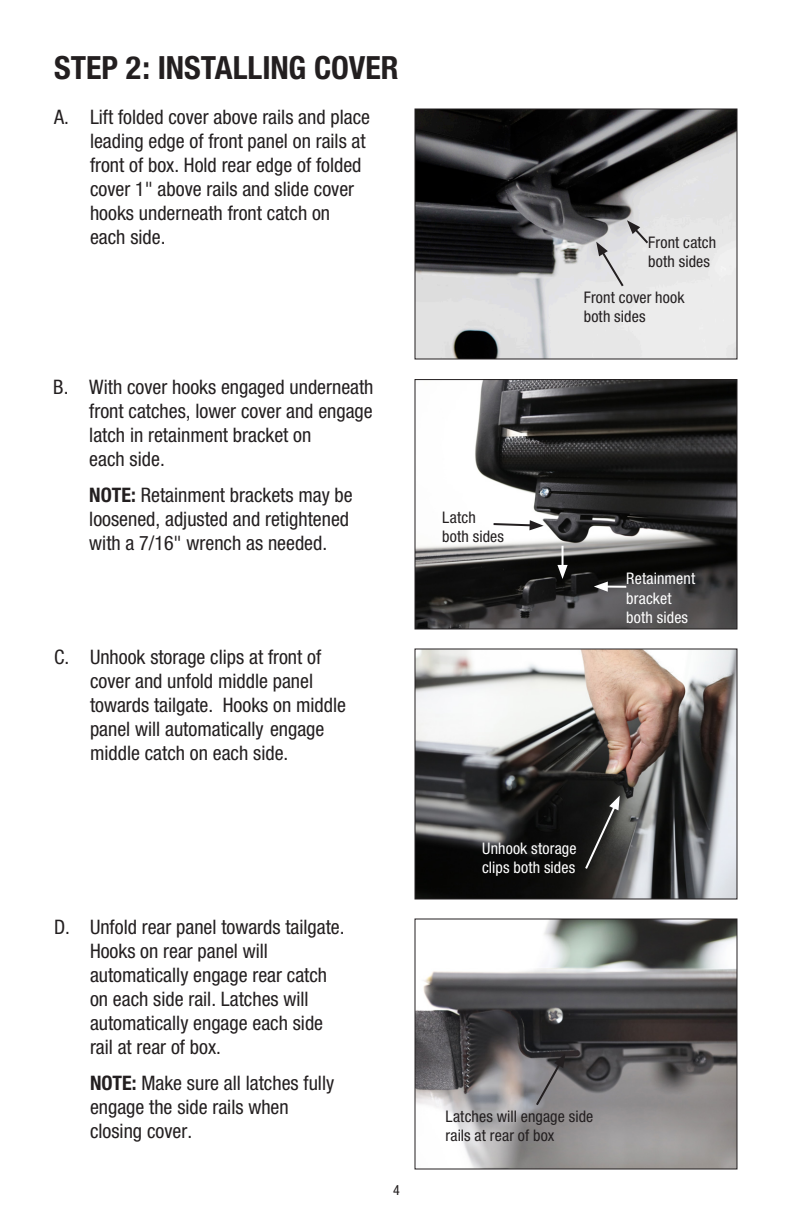
<style>
.page{position:relative;width:792px;height:1224px;background:#fff}
.page>*{position:absolute;margin:0;border:0;box-sizing:border-box;transform-origin:0 0}
.t1{font:700 condensed 32px "Helvetica Neue";color:#231f20}
.t2{font:condensed 20px/24px "Helvetica Neue";color:#231f20}
.t3{font:condensed 16px/19.2px "Helvetica Neue";letter-spacing:.01em;color:#231f20}
.t4{font:condensed 16px/19.2px "Helvetica Neue";letter-spacing:.01em;color:#fff}
.t5{font:condensed 14px "Helvetica Neue";color:#231f20}
.s1{font-weight:700}
</style>
<div class="page">
<img style="left:416px;top:110px;width:320px;height:248px">
<div style="left:414px;top:108px;width:324px;height:252px;border:1px solid #231f20"></div>
<img style="left:416px;top:381px;width:320px;height:247px">
<div style="left:414px;top:379px;width:324px;height:251px;border:1px solid #231f20"></div>
<img style="left:416px;top:650px;width:320px;height:248px">
<div style="left:414px;top:648px;width:324px;height:252px;border:1px solid #231f20"></div>
<img style="left:417px;top:921px;width:318px;height:246px">
<div style="left:415px;top:919px;width:322px;height:250px;border:1px solid #231f20"></div>
<hr style="left:562px;top:546px;width:2px;height:22px;background:#fff">
<svg style="left:557px;top:565px;width:11px;height:14px"></svg>
<svg style="left:492px;top:520px;width:52px;height:10px"></svg>
<svg style="left:583px;top:796px;width:37px;height:75px;background:#343432"></svg>
<svg style="left:534px;top:1053px;width:32px;height:54px;background:#737174"></svg>
<svg style="left:596px;top:220px;width:54px;height:69px;background:#cdcdce"></svg>
<hr style="left:605px;top:586px;width:21px;height:2px;background:#fff">
<svg style="left:594px;top:582px;width:14px;height:10px"></svg>
<p class="t1" style="left:54px;top:48px;width:346px">STEP 2: INSTALLING COVER</p>
<p class="t2" style="left:90px;top:105px;width:282px;text-indent:-36px">A. Lift folded cover above rails and place leading edge of front panel on rails at front of box. Hold rear edge of folded cover 1" above rails and slide cover hooks underneath front catch on</p>
<p class="t2" style="left:90px;top:225px;width:77px">each side.</p>
<p class="t2" style="left:89px;top:375px;width:286px;text-align:justify;text-indent:-36px">B. With cover hooks engaged underneath front catches, lower cover and engage latch in retainment bracket on</p>
<p class="t2" style="left:89px;top:447px;width:77px">each side.</p>
<p class="t2" style="left:89px;top:483px;width:265px"><span class="s1">NOTE:</span> Retainment brackets may be loosened, adjusted and retightened with a 7/16" wrench as needed.</p>
<p class="t2" style="left:90px;top:645px;width:258px;text-indent:-36px">C. Unhook storage clips at front of cover and unfold middle panel towards tailgate. Hooks on middle panel will automatically engage middle catch on each side.</p>
<p class="t2" style="left:90px;top:915px;width:256px;text-indent:-36px">D. Unfold rear panel towards tailgate.<br>Hooks on rear panel will automatically engage rear catch on each side rail. Latches will automatically engage each side rail at rear of box.</p>
<p class="t2" style="left:90px;top:1071px;width:246px"><span class="s1">NOTE:</span> Make sure all latches fully engage the side rails when</p>
<p class="t2" style="left:90px;top:1119px;width:104px">closing cover.</p>
<p class="t5" style="left:393px;top:1182px;width:8px">4</p>
<p class="t3" style="left:442px;top:507px;width:35px">Latch</p>
<p class="t3" style="left:442px;top:527px;width:63px">both sides</p>
<p class="t3" style="left:648px;top:233px;width:70px">Front catch both sides</p>
<p class="t3" style="left:584px;top:288px;width:102px">Front cover hook both sides</p>
<p class="t4" style="left:626px;top:569px;width:70px">Retainment bracket</p>
<p class="t4" style="left:626px;top:607px;width:63px">both sides</p>
<p class="t4" style="left:482px;top:839px;width:96px">Unhook storage clips both sides</p>
<p class="t3" style="left:445px;top:1107px;width:149px">Latches will engage side rails at rear of box</p>
</div>
